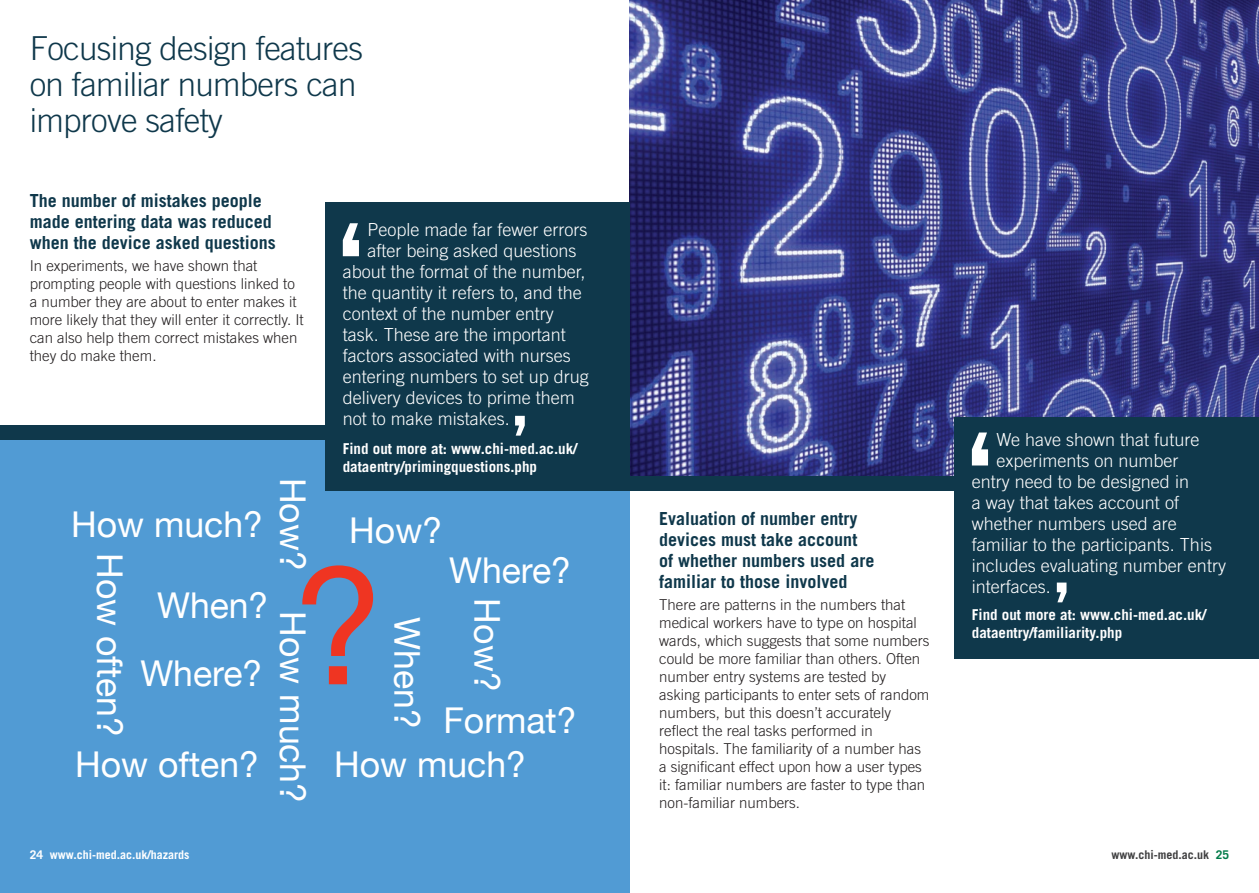
<style>
.page{position:relative;width:1259px;height:893px;background:#fff}
.page>*{position:absolute;margin:0;border:0;box-sizing:border-box;transform-origin:0 0}
.t1{font:162.6px "Helvetica Neue";color:#ef3522}
.t2{font:35.55px "Helvetica Neue";color:#fff}
.t3{font:300 33px/36px "Trade Gothic LT Std";letter-spacing:-.02em;color:#0f384b}
.t4{font:300 18px "Trade Gothic LT Std";color:#fff}
.t5{font:700 18px/21px "Trade Gothic LT Std";color:#0f384b}
.t6{font:300 15px/18px "Trade Gothic LT Std";color:#231f20}
.t7{font:700 15px/18px "Trade Gothic LT Std";color:#fff}
.t8{font:700 12px "Trade Gothic LT Std";color:#fff}
.t9{font:700 12px "Trade Gothic LT Std";color:#3e3e3f}
.s1{color:#007b49}
</style>
<div class="page">
<img style="left:629px;top:0;width:630px;height:476px">
<div style="left:629px;top:476px;width:630px;height:15px;background:#0f384b"></div>
<div style="left:955px;top:417px;width:304px;height:241px;background:#0f384b"></div>
<svg style="left:972px;top:432px;width:16px;height:33px"></svg>
<svg style="left:1056px;top:583px;width:10px;height:19px"></svg>
<div style="left:0;top:432px;width:629px;height:461px;background:#519bd4"></div>
<div style="left:0;top:425px;width:629px;height:15px;background:#0f384b"></div>
<div style="left:325px;top:203px;width:304px;height:288px;background:#0f384b"></div>
<svg style="left:343px;top:223px;width:16px;height:33px"></svg>
<svg style="left:515px;top:416px;width:10px;height:20px"></svg>
<h3 class="t3" style="left:30px;top:29px;width:335px">Focusing design features on familiar numbers can improve safety</h3>
<p class="t5" style="left:30px;top:190px;width:248px">The number of mistakes people made entering data was reduced when the device asked questions</p>
<p class="t6" style="left:30px;top:257px;width:275px">In experiments, we have shown that prompting people with questions linked to a number they are about to enter makes it more likely that they will enter it correctly. It can also help them correct mistakes when they do make them.</p>
<p class="t4" style="left:367px;top:219px;width:221px">People made far fewer errors</p>
<p class="t4" style="left:367px;top:240px;width:211px">after being asked questions</p>
<p class="t4" style="left:343px;top:261px;width:244px">about the format of the number,</p>
<p class="t4" style="left:343px;top:282px;width:241px">the quantity it refers to, and the</p>
<p class="t4" style="left:343px;top:303px;width:213px">context of the number entry</p>
<p class="t4" style="left:343px;top:324px;width:225px">task. These are the important</p>
<p class="t4" style="left:343px;top:345px;width:230px">factors associated with nurses</p>
<p class="t4" style="left:343px;top:366px;width:248px">entering numbers to set up drug</p>
<p class="t4" style="left:343px;top:387px;width:233px">delivery devices to prime them</p>
<p class="t4" style="left:343px;top:408px;width:169px">not to make mistakes.</p>
<p class="t7" style="left:343px;top:439px;width:236px">Find out more at: www.chi-med.ac.uk/ dataentry/primingquestions.php</p>
<h2 class="t2" style="left:318px;top:478px;width:94px;rotate:90deg">How?</h2>
<h2 class="t2" style="left:71px;top:499px;width:193px">How much?</h2>
<h2 class="t2" style="left:349px;top:505px;width:94px">How?</h2>
<h2 class="t2" style="left:135px;top:553px;width:185px;rotate:90deg">How often?</h2>
<h2 class="t2" style="left:449px;top:544px;width:123px">Where?</h2>
<h1 class="t1" style="left:293px;top:509px;width:92px">?</h1>
<h2 class="t2" style="left:157px;top:580px;width:113px">When?</h2>
<h2 class="t2" style="left:513px;top:598px;width:94px;rotate:90deg">How?</h2>
<h2 class="t2" style="left:318px;top:611px;width:193px;rotate:90deg">How much?</h2>
<h2 class="t2" style="left:433px;top:617px;width:113px;rotate:90deg">When?</h2>
<h2 class="t2" style="left:140px;top:647px;width:123px">Where?</h2>
<h2 class="t2" style="left:443px;top:694px;width:135px">Format?</h2>
<h2 class="t2" style="left:75px;top:739px;width:185px">How often?</h2>
<h2 class="t2" style="left:334px;top:739px;width:193px">How much?</h2>
<p class="t8" style="left:30px;top:847px;width:161px">24 www.chi-med.ac.uk/hazards</p>
<p class="t4" style="left:996px;top:428px;width:204px">We have shown that future</p>
<p class="t4" style="left:996px;top:449px;width:184px">experiments on number</p>
<p class="t4" style="left:972px;top:470px;width:219px">entry need to be designed in</p>
<p class="t4" style="left:972px;top:491px;width:209px">a way that takes account of</p>
<p class="t4" style="left:972px;top:512px;width:207px">whether numbers used are</p>
<p class="t4" style="left:972px;top:533px;width:242px">familiar to the participants. This</p>
<p class="t4" style="left:972px;top:554px;width:256px">includes evaluating number entry</p>
<p class="t4" style="left:972px;top:575px;width:81px">interfaces.</p>
<p class="t5" style="left:659px;top:508px;width:216px">Evaluation of number entry devices must take account of whether numbers used are familiar to those involved</p>
<p class="t6" style="left:659px;top:596px;width:272px">There are patterns in the numbers that medical workers have to type on hospital wards, which suggests that some numbers could be more familiar than others. Often number entry systems are tested by asking participants to enter sets of random numbers, but this doesn’t accurately reflect the real tasks performed in hospitals. The familiarity of a number has a significant effect upon how a user types it: familiar numbers are faster to type than non-familiar numbers.</p>
<p class="t7" style="left:972px;top:605px;width:236px">Find out more at: www.chi-med.ac.uk/ dataentry/familiarity.php</p>
<p class="t9" style="left:1111px;top:847px;width:119px">www.chi-med.ac.uk <span class="s1">25</span></p>
</div>
